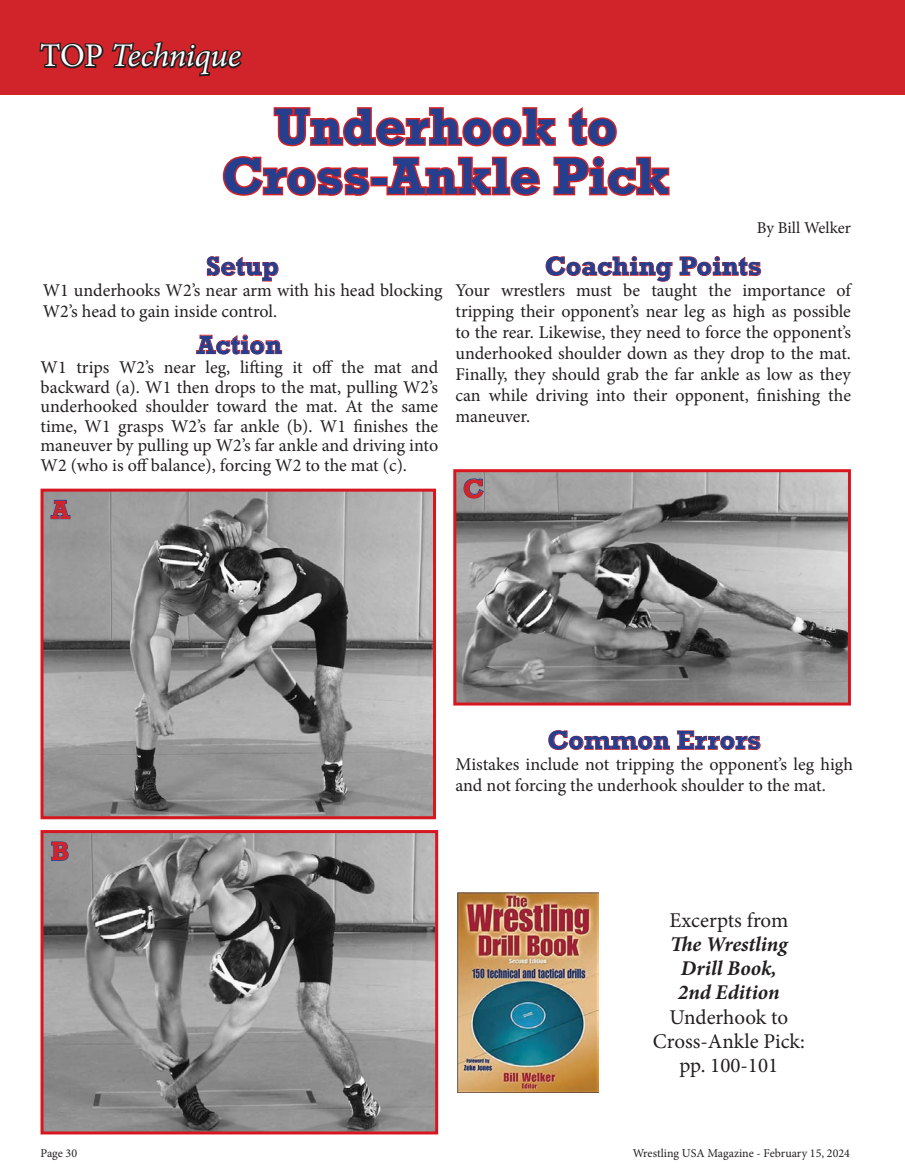
<style>
.page{position:relative;width:905px;height:1175px;background:#fff}
.page>*{position:absolute;margin:0;border:0;box-sizing:border-box;transform-origin:0 0}
.t1{font:700 52.5px/49.5px "Rockwell";color:#253f8e;text-align:center}
.t2{font:italic 33px "Minion Pro";letter-spacing:-.015em;color:#fff}
.t3{font:700 27px "Rockwell";color:#253f8e}
.t4{font:700 27px "Rockwell";color:#d1232a}
.t5{font:21px/24px "Minion Pro";color:#231f20;text-align:center}
.t6{font:italic 700 21px/24px "Minion Pro";letter-spacing:-.005em;color:#231f20;text-align:center}
.t7{font:18px/21px "Minion Pro";letter-spacing:-.005em;color:#231f20}
.t8{font:16.5px "Minion Pro";letter-spacing:-.005em;color:#231f20}
.t9{font:12px "Minion Pro";color:#231f20}
.s1{font-style:normal}
</style>
<div class="page">
<img style="left:44px;top:492px;width:388px;height:323px">
<div style="left:40px;top:488px;width:396px;height:331px;border:3px solid #d7171f"></div>
<img style="left:44px;top:834px;width:390px;height:296px">
<div style="left:40px;top:830px;width:398px;height:304px;border:3px solid #d7171f"></div>
<img style="left:457px;top:473px;width:389px;height:228px">
<div style="left:453px;top:469px;width:397px;height:236px;border:3px solid #d7171f"></div>
<div style="left:0;top:0;width:904px;height:94px;background:#d1232a"></div>
<svg style="left:39px;top:41px;width:204px;height:36px"></svg>
<svg style="left:222px;top:107px;width:448px;height:89px"></svg>
<svg style="left:206px;top:256px;width:73px;height:26px"></svg>
<svg style="left:545px;top:256px;width:127px;height:26px"></svg>
<svg style="left:679px;top:256px;width:82px;height:20px"></svg>
<svg style="left:51px;top:841px;width:18px;height:20px"></svg>
<svg style="left:50px;top:499px;width:21px;height:20px"></svg>
<svg style="left:463px;top:478px;width:21px;height:20px"></svg>
<img style="left:457px;top:892px;width:141px;height:201px">
<svg style="left:196px;top:334px;width:86px;height:20px"></svg>
<svg style="left:548px;top:730px;width:122px;height:20px"></svg>
<svg style="left:677px;top:730px;width:83px;height:20px"></svg>
<h2 class="t2" style="left:40px;top:33px;width:202px"><span class="s1">TOP</span> Technique</h2>
<h1 class="t1" style="left:222px;top:102px;width:449px">Underhook to<br>Cross-Ankle Pick</h1>
<p class="t8" style="left:757px;top:216px;width:95px">By Bill Welker</p>
<h3 class="t3" style="left:206px;top:250px;width:74px">Setup</h3>
<p class="t7" style="left:43px;top:280px;width:401px">W1 underhooks W2’s near arm with his head blocking<br>W2’s head to gain inside control.</p>
<h3 class="t3" style="left:197px;top:328px;width:87px">Action</h3>
<p class="t7" style="left:40px;top:358px;width:399px;line-height:19.5px;text-align:justify">W1 trips W2’s near leg, lifting it off the mat and backward (a). W1 then drops to the mat, pulling W2’s underhooked shoulder toward the mat. At the same time, W1 grasps W2’s far ankle (b). W1 finishes the maneuver by pulling up W2’s far ankle and driving into W2 (who is off balance), forcing W2 to the mat (c).</p>
<h3 class="t4" style="left:51px;top:493px;width:20px">A</h3>
<h3 class="t3" style="left:544px;top:250px;width:218px">Coaching Points</h3>
<p class="t7" style="left:455px;top:280px;width:397px;text-align:justify">Your wrestlers must be taught the importance of tripping their opponent’s near leg as high as possible to the rear. Likewise, they need to force the opponent’s underhooked shoulder down as they drop to the mat.<br>Finally, they should grab the far ankle as low as they can while driving into their opponent, finishing the maneuver.</p>
<h3 class="t4" style="left:462px;top:472px;width:23px">C</h3>
<h3 class="t4" style="left:51px;top:835px;width:20px">B</h3>
<h3 class="t3" style="left:547px;top:724px;width:215px">Common Errors</h3>
<p class="t7" style="left:455px;top:754px;width:399px">Mistakes include not tripping the opponent’s leg high and not forcing the underhook shoulder to the mat.</p>
<p class="t5" style="left:669px;top:908px;width:120px">Excerpts from</p>
<p class="t6" style="left:670px;top:932px;width:119px">The Wrestling<br>Drill Book,<br>2nd Edition</p>
<p class="t5" style="left:653px;top:1004px;width:153px">Underhook to<br>Cross-Ankle Pick: pp. 100-101</p>
<p class="t9" style="left:40px;top:1144px;width:38px">Page 30</p>
<p class="t9" style="left:632px;top:1144px;width:219px">Wrestling USA Magazine - February 15, 2024</p>
</div>
